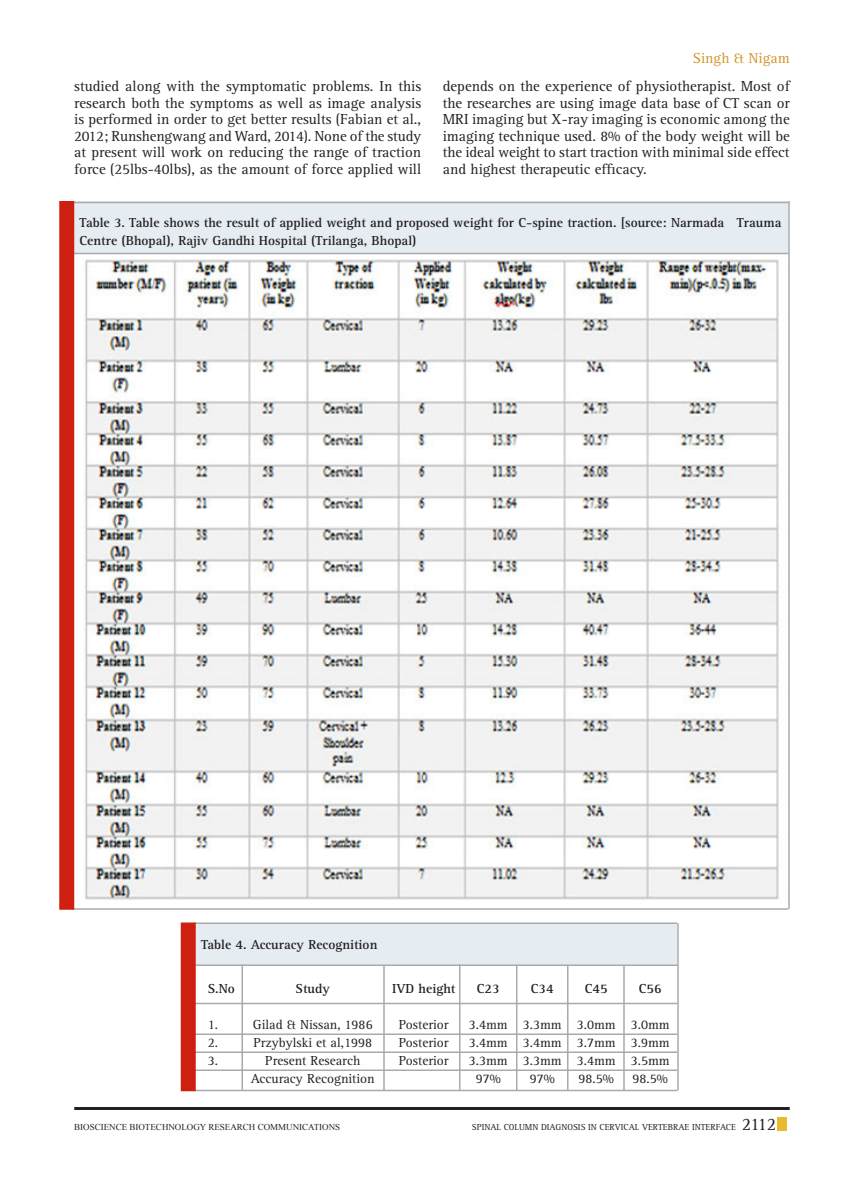
<style>
.page{position:relative;width:864px;height:1188px;background:#fff}
.page>*{position:absolute;margin:0;border:0;box-sizing:border-box;transform-origin:0 0}
.t1{font:18px "Rotis Serif Std";color:#231f20}
.Body_text{font:15px/16.5px "Rotis Serif Std";color:#231f20;text-align:justify}
.Body_text-2{font:15px "Rotis Serif Std";color:#d69429}
.Body_text-3{font:700 13.5px/18px "Rotis Serif Std";color:#231f20}
.Body_text-4{font:13.5px "Rotis Serif Std";color:#231f20}
.t2{font:9px "Rotis Serif Std";color:#231f20}
.t3{font:9px "Times New Roman";color:#231f20}
.s1{font-size:9px}
</style>
<div class="page">
<div style="left:777px;top:1118px;width:10px;height:13px;background:#eaba2e"></div>
<hr style="left:74px;top:1107px;width:716px;height:3px;background:#231f20">
<img style="left:74px;top:254px;width:714px;height:654px">
<div style="left:73px;top:202px;width:715px;height:52px;background:#e5ecf2"></div>
<hr style="left:73px;top:202px;width:715px;height:1px;background:#a8aaad">
<hr style="left:73px;top:253px;width:715px;height:1px;background:#a8aaad">
<hr style="left:73px;top:908px;width:715px;height:2px;background:#a8aaad">
<hr style="left:788px;top:201px;width:2px;height:708px;background:#a8aaad">
<div style="left:59px;top:201px;width:15px;height:709px;background:#ce1f10"></div>
<div style="left:194px;top:923px;width:483px;height:43px;background:#e5ecf2"></div>
<hr style="left:194px;top:922px;width:483px;height:2px;background:#a8aaad">
<hr style="left:194px;top:964px;width:483px;height:2px;background:#a8aaad">
<hr style="left:194px;top:1003px;width:483px;height:1px;background:#a8aaad">
<hr style="left:194px;top:1034px;width:483px;height:1px;background:#a8aaad">
<hr style="left:194px;top:1052px;width:483px;height:1px;background:#a8aaad">
<hr style="left:194px;top:1070px;width:483px;height:1px;background:#a8aaad">
<hr style="left:194px;top:1090px;width:483px;height:1px;background:#a8aaad">
<hr style="left:242px;top:964px;width:1px;height:126px;background:#a8aaad">
<hr style="left:383px;top:965px;width:2px;height:125px;background:#a8aaad">
<hr style="left:459px;top:964px;width:1px;height:126px;background:#a8aaad">
<hr style="left:516px;top:965px;width:2px;height:125px;background:#a8aaad">
<hr style="left:567px;top:965px;width:1px;height:125px;background:#a8aaad">
<hr style="left:623px;top:965px;width:2px;height:125px;background:#a8aaad">
<hr style="left:677px;top:923px;width:2px;height:167px;background:#a8aaad">
<div style="left:181px;top:922px;width:15px;height:169px;background:#ce1f10"></div>
<p class="Body_text-2" style="left:693px;top:49px;width:98px">Singh &amp; Nigam</p>
<p class="Body_text" style="left:74px;top:79px;width:348px">studied along with the symptomatic problems. In this research both the symptoms as well as image analysis is performed in order to get better results (Fabian et al., 2012; Runshengwang and Ward, 2014). None of the study at present will work on reducing the range of traction force (25lbs-40lbs), as the amount of force applied will</p>
<p class="Body_text" style="left:443px;top:79px;width:348px">depends on the experience of physiotherapist. Most of the researches are using image data base of CT scan or MRI imaging but X-ray imaging is economic among the imaging technique used. 8% of the body weight will be the ideal weight to start traction with minimal side effect and highest therapeutic efficacy.</p>
<p class="Body_text-3" style="left:80px;top:214px;width:704px">Table 3. Table shows the result of applied weight and proposed weight for C-spine traction. [source: Narmada Trauma<br>Centre (Bhopal), Rajiv Gandhi Hospital (Trilanga, Bhopal)</p>
<p class="Body_text-3" style="left:201px;top:936px;width:178px">Table 4. Accuracy Recognition</p>
<p class="Body_text-3" style="left:208px;top:979px;width:29px">S.No</p>
<p class="Body_text-3" style="left:296px;top:979px;width:36px">Study</p>
<p class="Body_text-3" style="left:392px;top:979px;width:65px">IVD height</p>
<p class="Body_text-3" style="left:477px;top:979px;width:24px">C23</p>
<p class="Body_text-3" style="left:531px;top:979px;width:24px">C34</p>
<p class="Body_text-3" style="left:585px;top:979px;width:24px">C45</p>
<p class="Body_text-3" style="left:639px;top:979px;width:24px">C56</p>
<p class="Body_text-4" style="left:208px;top:1016px;width:34px">1. G</p>
<p class="Body_text-4" style="left:262px;top:1016px;width:112px">ilad &amp; Nissan, 1986</p>
<p class="Body_text-4" style="left:399px;top:1016px;width:51px">Posterior</p>
<p class="Body_text-4" style="left:469px;top:1016px;width:202px">3.4mm 3.3mm 3.0mm 3.0mm</p>
<p class="Body_text-4" style="left:208px;top:1034px;width:12px">2.</p>
<p class="Body_text-4" style="left:253px;top:1034px;width:120px">Przybylski et al,1998</p>
<p class="Body_text-4" style="left:399px;top:1034px;width:51px">Posterior</p>
<p class="Body_text-4" style="left:469px;top:1034px;width:202px">3.4mm 3.4mm 3.7mm 3.9mm</p>
<p class="Body_text-4" style="left:208px;top:1052px;width:12px">3.</p>
<p class="Body_text-4" style="left:265px;top:1052px;width:97px">Present Research</p>
<p class="Body_text-4" style="left:399px;top:1052px;width:51px">Posterior</p>
<p class="Body_text-4" style="left:469px;top:1052px;width:202px">3.3mm 3.3mm 3.4mm 3.5mm</p>
<p class="Body_text-4" style="left:251px;top:1070px;width:126px">Accuracy Recognition</p>
<p class="Body_text-4" style="left:476px;top:1070px;width:27px">97%</p>
<p class="Body_text-4" style="left:530px;top:1070px;width:27px">97%</p>
<p class="Body_text-4" style="left:579px;top:1070px;width:37px">98.5%</p>
<p class="Body_text-4" style="left:633px;top:1070px;width:37px">98.5%</p>
<p class="t3" style="left:74px;top:1121px;width:267px">BIOSCIENCE BIOTECHNOLOGY RESEARCH COMMUNICATIONS</p>
<p class="t2" style="left:472px;top:1122px;width:144px">Spinal column diagnosis in cervical</p>
<p class="t2" style="left:642px;top:1122px;width:75px">vertebrae interfac</p>
<p class="t1" style="left:731px;top:1114px;width:47px"><span class="s1">e</span> 2112</p>
</div>
